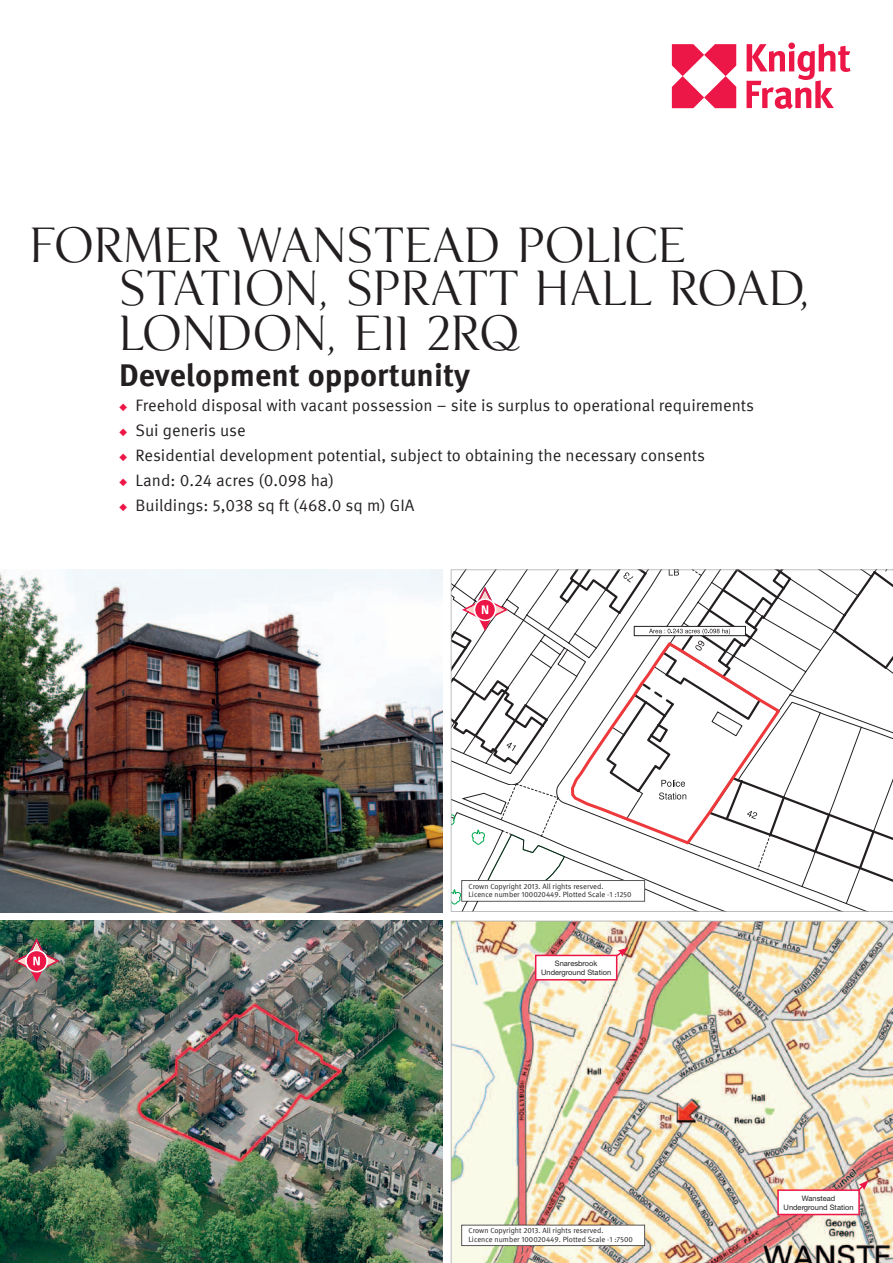
<style>
.page{position:relative;width:893px;height:1263px;background:#fff}
.page>*{position:absolute;margin:0;border:0;box-sizing:border-box;transform-origin:0 0}
.t1{font:43.5px/44.2px "KF Display";color:#231f20}
.t2{font:700 31.5px "KF Meta OT";color:#231f20}
.t3{font:16.5px "KF Meta OT";color:#231f20}
.t4{font:7.5px/8.2px "KF Meta OT";color:#231f20}
.t5{font:7.5px/9px "Helvetica Neue LT Std";color:#231f20;text-align:center}
.s1{color:#ed1747}
</style>
<div class="page">
<img style="left:0;top:921px;width:442px;height:342px">
<img style="left:0;top:570px;width:442px;height:342px">
<img style="left:451px;top:921px;width:442px;height:342px">
<svg style="left:461px;top:1225px;width:184px;height:21px"></svg>
<svg style="left:451px;top:570px;width:442px;height:341px"></svg>
<img style="left:14px;top:938px;width:46px;height:44px">
<svg style="left:672px;top:44px;width:64px;height:64px"></svg>
<div style="left:788px;top:43px;width:7px;height:6px;background:#ed1747;border-radius:50%"></div>
<svg style="left:746px;top:44px;width:104px;height:65px"></svg>
<svg style="left:535px;top:947px;width:93px;height:33px"></svg>
<img style="left:676px;top:1097px;width:25px;height:27px">
<svg style="left:777px;top:1180px;width:92px;height:35px"></svg>
<h1 class="t1" style="left:119px;top:224px;width:691px;text-indent:-89px">FORMER WANSTEAD POLICE<br>STATION, SPRATT HALL ROAD,<br>LONDON, E11 2RQ</h1>
<h2 class="t2" style="left:119px;top:355px;width:352px">Development opportunity</h2>
<p class="t3" style="left:119px;top:396px;width:637px"><span class="s1">◆</span> Freehold disposal with vacant possession – site is surplus to operational requirements</p>
<p class="t3" style="left:119px;top:421px;width:128px"><span class="s1">◆</span> Sui generis use</p>
<p class="t3" style="left:119px;top:446px;width:587px"><span class="s1">◆</span> Residential development potential, subject to obtaining the necessary consents</p>
<p class="t3" style="left:119px;top:471px;width:216px"><span class="s1">◆</span> Land: 0.24 acres (0.098 ha)</p>
<p class="t3" style="left:119px;top:496px;width:297px"><span class="s1">◆</span> Buildings: 5,038 sq ft (468.0 sq m) GIA</p>
<p class="t4" style="left:468px;top:882px;width:165px">Crown Copyright 2013. All rights reserved.<br>Licence number 100020449. Plotted Scale -1 :1250</p>
<p class="t5" style="left:541px;top:958px;width:71px">Snaresbrook<br>Underground Station</p>
<p class="t4" style="left:468px;top:1226px;width:166px">Crown Copyright 2013. All rights reserved.<br>Licence number 100020449. Plotted Scale -1 :7500</p>
<p class="t5" style="left:784px;top:1193px;width:71px">Wanstead<br>Underground Station</p>
</div>
